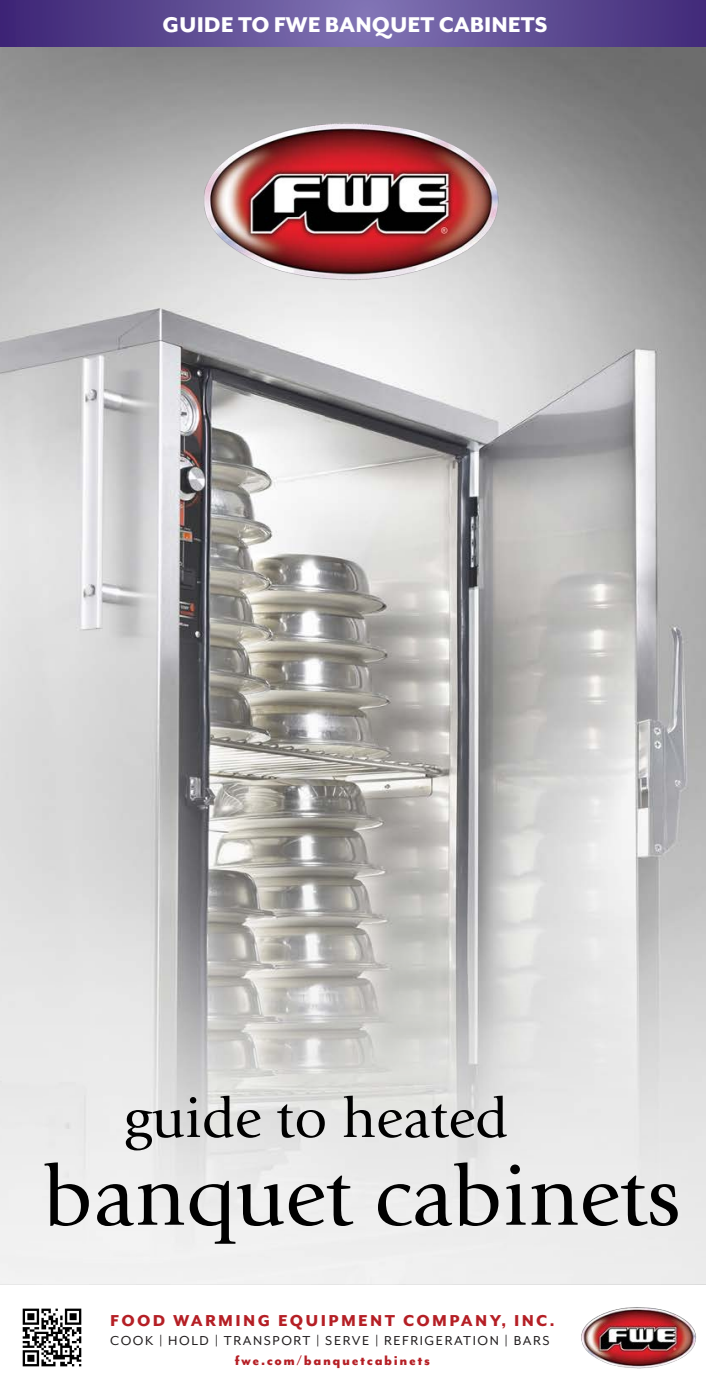
<style>
.page{position:relative;width:706px;height:1386px;background:#fff}
.page>*{position:absolute;margin:0;border:0;box-sizing:border-box;transform-origin:0 0}
.t1{font:86.45px "Giovanni Std";color:#000}
.t2{font:57.4px "Giovanni Std";color:#000}
.t3{font:800 24.68px "Mr Eaves San OT";color:#fff}
.t4{font:800 18.2px "Mr Eaves Mod OT";letter-spacing:.13em;color:#b51f25}
.t5{font:800 15.75px "Mr Eaves Mod OT";letter-spacing:.1em;color:#b51f25}
.t6{font:14.88px "Mr Eaves Mod OT";letter-spacing:.105em;color:#231f20}
</style>
<div class="page">
<img style="left:0;top:46px;width:706px;height:804px">
<svg style="left:0;top:850px;width:706px;height:434px;background:#dbdbda"></svg>
<img style="left:581px;top:1307px;width:115px;height:62px">
<img style="left:185px;top:109px;width:336px;height:189px">
<svg style="left:0;top:0;width:706px;height:46px;background:#5f4c94"></svg>
<img style="left:22px;top:1308px;width:60px;height:59px">
<svg style="left:690px;top:1359px;width:6px;height:10px"></svg>
<p class="t3" style="left:163px;top:11px;width:386px">GUIDE TO FWE BANQUET CABINETS</p>
<p class="t2" style="left:124px;top:1086px;width:385px">guide to heated</p>
<p class="t1" style="left:43px;top:1148px;width:638px">banquet cabinets</p>
<p class="t4" style="left:110px;top:1311px;width:446px">FOOD WARMING EQUIPMENT COMPANY, INC.</p>
<p class="t6" style="left:110px;top:1333px;width:441px">COOK | HOLD | TRANSPORT | SERVE | REFRIGERATION | BARS</p>
<p class="t5" style="left:235px;top:1351px;width:197px">fwe.com/banquetcabinets</p>
</div>
